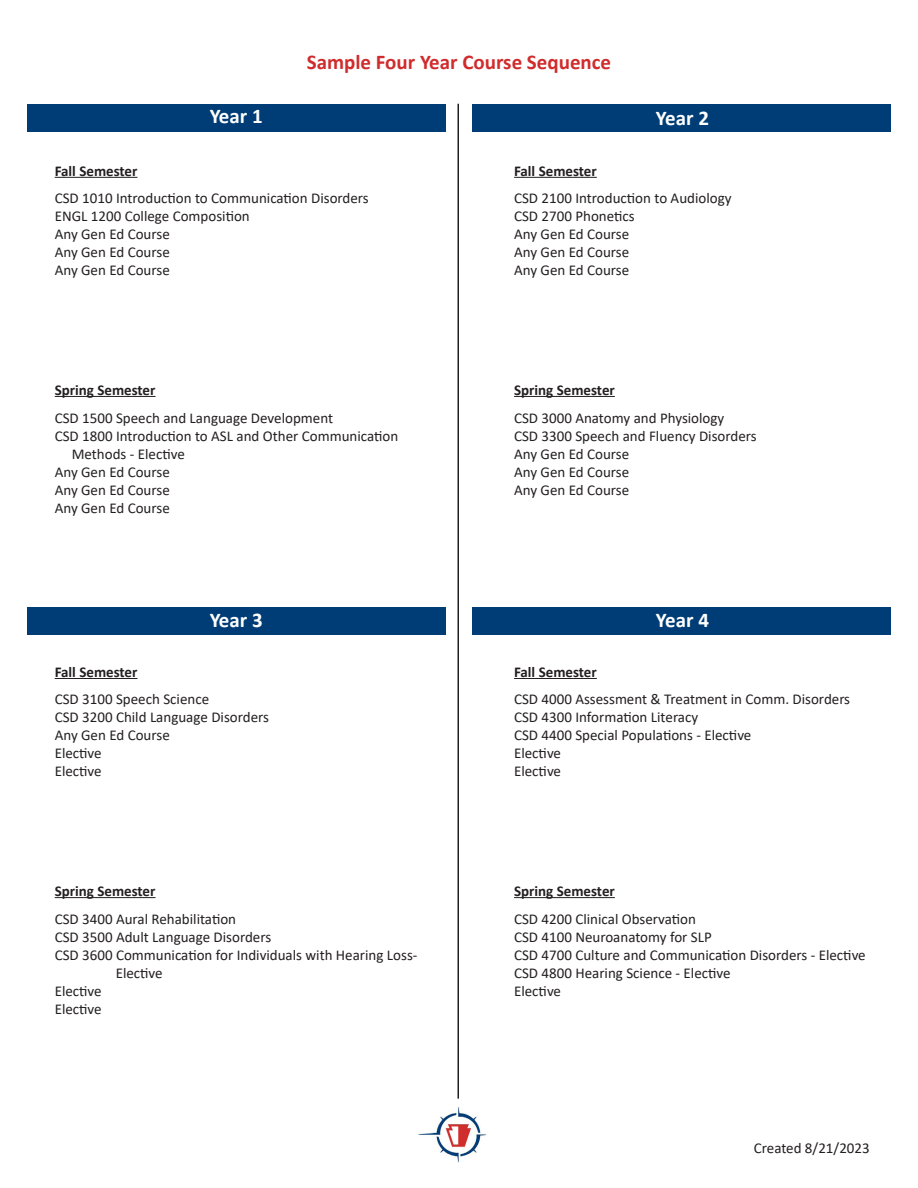
<style>
.page{position:relative;width:918px;height:1188px;background:#fff}
.page>*{position:absolute;margin:0;border:0;box-sizing:border-box;transform-origin:0 0}
.t1{font:700 21px "Calibri";color:#d02c2d}
.t2{font:700 21px "Calibri";color:#fff}
.t3{font:15px/18px "Calibri";color:#231f20}
.t4{font:700 15px "Calibri";color:#231f20}
</style>
<div class="page">
<div style="left:27px;top:104px;width:419px;height:28px;background:#003d76"></div>
<div style="left:27px;top:607px;width:419px;height:27px;background:#003d76"></div>
<div style="left:472px;top:104px;width:419px;height:28px;background:#003d76"></div>
<div style="left:472px;top:607px;width:419px;height:27px;background:#003d76"></div>
<hr style="left:458px;top:104px;width:1px;height:995px;background:#231f20">
<hr style="left:55px;top:177px;width:82px;height:1px;background:#231f20">
<hr style="left:55px;top:678px;width:82px;height:1px;background:#231f20">
<hr style="left:514px;top:177px;width:83px;height:1px;background:#231f20">
<hr style="left:514px;top:678px;width:83px;height:1px;background:#231f20">
<hr style="left:55px;top:396px;width:101px;height:1px;background:#231f20">
<hr style="left:55px;top:897px;width:101px;height:1px;background:#231f20">
<hr style="left:514px;top:396px;width:101px;height:1px;background:#231f20">
<hr style="left:514px;top:897px;width:101px;height:1px;background:#231f20">
<img style="left:418px;top:1107px;width:69px;height:56px">
<p class="t4" style="left:55px;top:160px;width:84px">Fall Semester</p>
<p class="t2" style="left:210px;top:101px;width:55px">Year 1</p>
<p class="t1" style="left:307px;top:47px;width:306px">Sample Four Year Course Sequence</p>
<p class="t4" style="left:514px;top:160px;width:84px">Fall Semester</p>
<p class="t2" style="left:656px;top:103px;width:55px">Year 2</p>
<p class="t3" style="left:55px;top:188px;width:316px">CSD 1010 Introduction to Communication Disorders<br>ENGL 1200 College Composition</p>
<p class="t3" style="left:55px;top:224px;width:117px">Any Gen Ed Course</p>
<p class="t3" style="left:55px;top:242px;width:117px">Any Gen Ed Course</p>
<p class="t3" style="left:55px;top:260px;width:117px">Any Gen Ed Course</p>
<p class="t4" style="left:55px;top:379px;width:102px">Spring Semester</p>
<p class="t3" style="left:55px;top:409px;width:280px">CSD 1500 Speech and Language Development</p>
<p class="t3" style="left:72px;top:427px;width:328px;text-indent:-17px">CSD 1800 Introduction to ASL and Other Communication<br>Methods - Elective</p>
<p class="t3" style="left:55px;top:463px;width:117px">Any Gen Ed Course</p>
<p class="t3" style="left:55px;top:481px;width:117px">Any Gen Ed Course</p>
<p class="t3" style="left:55px;top:499px;width:117px">Any Gen Ed Course</p>
<p class="t4" style="left:55px;top:661px;width:84px">Fall Semester</p>
<p class="t2" style="left:210px;top:605px;width:55px">Year 3</p>
<p class="t3" style="left:55px;top:689px;width:156px">CSD 3100 Speech Science</p>
<p class="t3" style="left:55px;top:707px;width:216px">CSD 3200 Child Language Disorders</p>
<p class="t3" style="left:55px;top:725px;width:117px">Any Gen Ed Course</p>
<p class="t3" style="left:55px;top:743px;width:49px">Elective</p>
<p class="t3" style="left:55px;top:761px;width:49px">Elective</p>
<p class="t4" style="left:55px;top:880px;width:102px">Spring Semester</p>
<p class="t3" style="left:55px;top:910px;width:183px">CSD 3400 Aural Rehabilitation</p>
<p class="t3" style="left:55px;top:928px;width:218px">CSD 3500 Adult Language Disorders</p>
<p class="t3" style="left:55px;top:946px;width:364px">CSD 3600 Communication for Individuals with Hearing Loss-</p>
<p class="t3" style="left:116px;top:964px;width:49px">Elective</p>
<p class="t3" style="left:55px;top:982px;width:49px">Elective</p>
<p class="t3" style="left:55px;top:1000px;width:49px">Elective</p>
<p class="t3" style="left:514px;top:188px;width:219px">CSD 2100 Introduction to Audiology</p>
<p class="t3" style="left:514px;top:206px;width:122px">CSD 2700 Phonetics</p>
<p class="t3" style="left:514px;top:224px;width:117px">Any Gen Ed Course</p>
<p class="t3" style="left:514px;top:242px;width:117px">Any Gen Ed Course</p>
<p class="t3" style="left:514px;top:260px;width:117px">Any Gen Ed Course</p>
<p class="t4" style="left:514px;top:379px;width:102px">Spring Semester</p>
<p class="t3" style="left:514px;top:409px;width:212px">CSD 3000 Anatomy and Physiology</p>
<p class="t3" style="left:514px;top:427px;width:244px">CSD 3300 Speech and Fluency Disorders</p>
<p class="t3" style="left:514px;top:445px;width:117px">Any Gen Ed Course</p>
<p class="t3" style="left:514px;top:463px;width:117px">Any Gen Ed Course</p>
<p class="t3" style="left:514px;top:481px;width:117px">Any Gen Ed Course</p>
<p class="t4" style="left:514px;top:661px;width:84px">Fall Semester</p>
<p class="t2" style="left:656px;top:606px;width:55px">Year 4</p>
<p class="t3" style="left:514px;top:689px;width:338px">CSD 4000 Assessment &amp; Treatment in Comm. Disorders</p>
<p class="t3" style="left:514px;top:707px;width:186px">CSD 4300 Information Literacy</p>
<p class="t3" style="left:514px;top:725px;width:239px">CSD 4400 Special Populations - Elective</p>
<p class="t3" style="left:514px;top:743px;width:49px">Elective</p>
<p class="t3" style="left:514px;top:761px;width:49px">Elective</p>
<p class="t4" style="left:514px;top:880px;width:102px">Spring Semester</p>
<p class="t3" style="left:514px;top:910px;width:183px">CSD 4200 Clinical Observation</p>
<p class="t3" style="left:514px;top:928px;width:199px">CSD 4100 Neuroanatomy for SLP</p>
<p class="t3" style="left:514px;top:946px;width:353px">CSD 4700 Culture and Communication Disorders - Elective</p>
<p class="t3" style="left:514px;top:964px;width:218px">CSD 4800 Hearing Science - Elective</p>
<p class="t3" style="left:514px;top:982px;width:49px">Elective</p>
<p class="t3" style="left:754px;top:1139px;width:117px">Created 8/21/2023</p>
</div>
